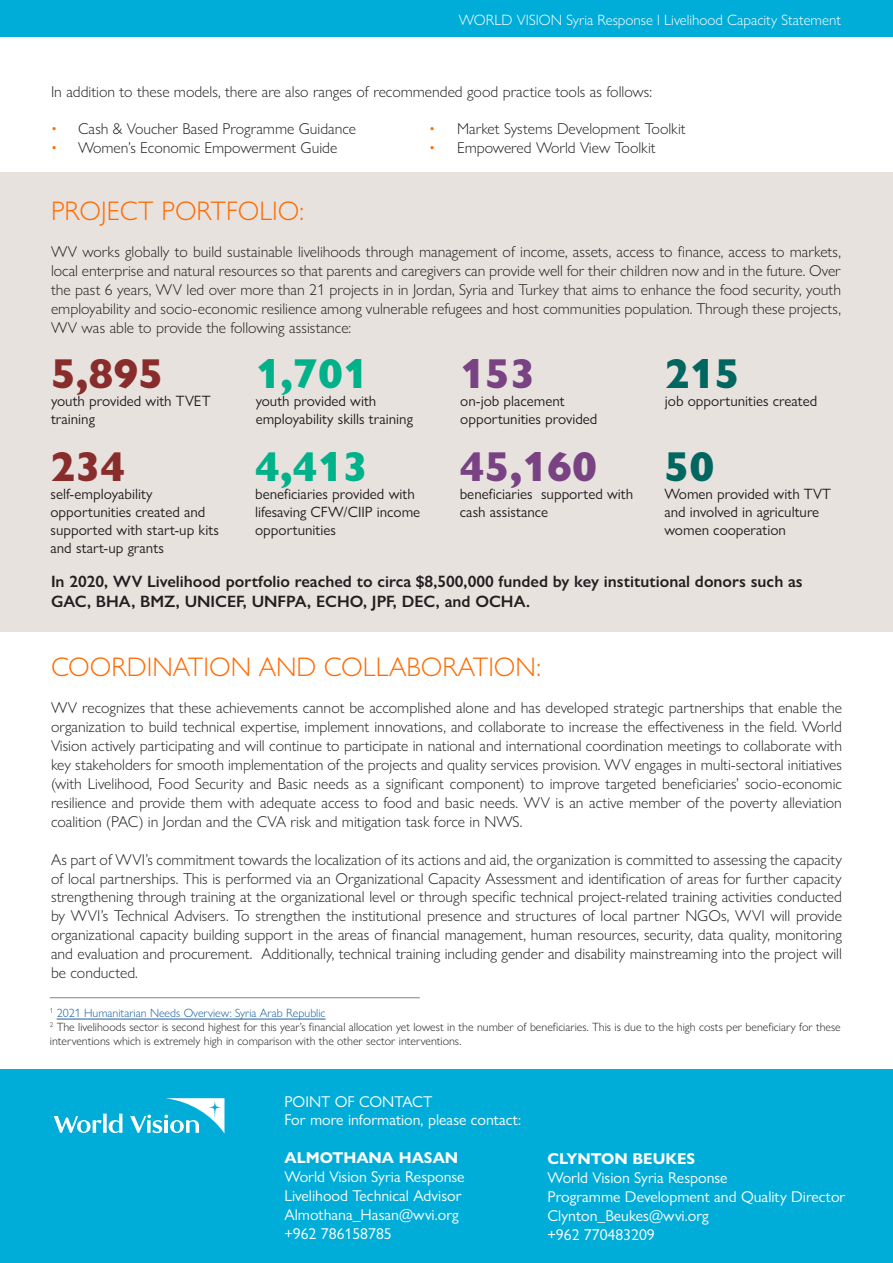
<style>
.page{position:relative;width:893px;height:1263px;background:#fff}
.page>*{position:absolute;margin:0;border:0;box-sizing:border-box;transform-origin:0 0}
.t1{font:800 42px "Gill Sans Nova";color:#00b18a}
.t2{font:800 42px "Gill Sans Nova";color:#794282}
.t3{font:800 42px "Gill Sans Nova";color:#882d2b}
.t4{font:800 42px "Gill Sans Nova";color:#00665f}
.t5{font:300 27px "Gill Sans Nova";color:#ff6a00}
.t6{font:600 16.5px/19.8px "Gill Sans Nova";color:#231f20}
.t7{font:300 15.75px/18.9px "Gill Sans Nova";color:#231f20;text-align:justify}
.t8{font:15.75px "Gill Sans Nova";color:#fff}
.t9{font:700 15.75px "Gill Sans Nova";color:#fff}
.t10{font:15px/18px "Gill Sans Nova";color:#231f20}
.t11{font:300 15px "Gill Sans Nova";color:#fff}
.t12{font:300 12px/14.4px "Gill Sans Nova";color:#231f20}
.t13{font:300 12px "Gill Sans Nova";color:#175d9e}
.s1{color:#ff6a00}
</style>
<div class="page">
<div style="left:0;top:0;width:893px;height:36px;background:#00add8"></div>
<hr style="left:0;top:1216px;width:2px;height:47px;background:#00add8">
<div style="left:0;top:172px;width:893px;height:459px;background:#e8e2df"></div>
<div style="left:1px;top:1069px;width:892px;height:194px;background:#00add8"></div>
<svg style="left:54px;top:1098px;width:170px;height:35px"></svg>
<hr style="left:57px;top:1019px;width:269px;height:1px;background:#175d9e">
<hr style="left:50px;top:997px;width:370px;height:1px;background:#808285">
<p class="t11" style="left:459px;top:11px;width:384px">WORLD VISION Syria Response l Livelihood Capacity Statement</p>
<p class="t7" style="left:51px;top:82px;width:602px">In addition to these models, there are also ranges of recommended good practice tools as follows:</p>
<p class="t7" style="left:51px;top:119px;width:307px"><span class="s1">•</span> Cash &amp; Voucher Based Programme Guidance</p>
<p class="t7" style="left:429px;top:119px;width:258px"><span class="s1">•</span> Market Systems Development Toolkit</p>
<p class="t7" style="left:51px;top:138px;width:288px"><span class="s1">•</span> Women’s Economic Empowerment Guide</p>
<p class="t7" style="left:429px;top:138px;width:228px"><span class="s1">•</span> Empowered World View Toolkit</p>
<p class="t5" style="left:51px;top:194px;width:254px">PROJECT PORTFOLIO:</p>
<p class="t7" style="left:51px;top:242px;width:791px">WV works globally to build sustainable livelihoods through management of income, assets, access to finance, access to markets, local enterprise and natural resources so that parents and caregivers can provide well for their children now and in the future. Over the past 6 years, WV led over more than 21 projects in in Jordan, Syria and Turkey that aims to enhance the food security, youth employability and socio-economic resilience among vulnerable refugees and host communities population. Through these projects, WV was able to provide the following assistance:</p>
<p class="t3" style="left:51px;top:347px;width:114px">5,895</p>
<p class="t10" style="left:51px;top:392px;width:161px">youth provided with TVET training</p>
<p class="t1" style="left:256px;top:347px;width:114px">1,701</p>
<p class="t10" style="left:256px;top:392px;width:159px">youth provided with employability skills training</p>
<p class="t2" style="left:460px;top:347px;width:76px">153</p>
<p class="t10" style="left:460px;top:392px;width:139px">on-job placement opportunities provided</p>
<p class="t4" style="left:665px;top:347px;width:76px">215</p>
<p class="t10" style="left:665px;top:392px;width:154px">job opportunities created</p>
<p class="t2" style="left:460px;top:441px;width:139px">45,160</p>
<p class="t10" style="left:460px;top:485px;width:175px">beneficiaries supported with cash assistance</p>
<p class="t3" style="left:50px;top:441px;width:76px">234</p>
<p class="t10" style="left:50px;top:485px;width:170px">self-employability opportunities created and supported with start-up kits and start-up grants</p>
<p class="t4" style="left:664px;top:441px;width:51px">50</p>
<p class="t10" style="left:664px;top:485px;width:168px">Women provided with TVT and involved in agriculture women cooperation</p>
<p class="t6" style="left:51px;top:571px;width:753px">In 2020, WV Livelihood portfolio reached to circa $8,500,000 funded by key institutional donors such as<br>GAC, BHA, BMZ, UNICEF, UNFPA, ECHO, JPF, DEC, and OCHA.</p>
<p class="t1" style="left:255px;top:441px;width:114px">4,413</p>
<p class="t10" style="left:255px;top:485px;width:167px">beneficiaries provided with lifesaving CFW/CIIP income opportunities</p>
<p class="t5" style="left:51px;top:650px;width:491px">COORDINATION AND COLLABORATION:</p>
<p class="t7" style="left:51px;top:698px;width:792px">WV recognizes that these achievements cannot be accomplished alone and has developed strategic partnerships that enable the organization to build technical expertise, implement innovations, and collaborate to increase the effectiveness in the field. World Vision actively participating and will continue to participate in national and international coordination meetings to collaborate with key stakeholders for smooth implementation of the projects and quality services provision. WV engages in multi-sectoral initiatives (with Livelihood, Food Security and Basic needs as a significant component) to improve targeted beneficiaries’ socio-economic resilience and provide them with adequate access to food and basic needs. WV is an active member of the poverty alleviation coalition (PAC) in Jordan and the CVA risk and mitigation task force in NWS.</p>
<p class="t7" style="left:51px;top:850px;width:792px">As part of WVI’s commitment towards the localization of its actions and aid, the organization is committed to assessing the capacity of local partnerships. This is performed via an Organizational Capacity Assessment and identification of areas for further capacity strengthening through training at the organizational level or through specific technical project-related training activities conducted by WVI’s Technical Advisers. To strengthen the institutional presence and structures of local partner NGOs, WVI will provide organizational capacity building support in the areas of financial management, human resources, security, data quality, monitoring and evaluation and procurement. Additionally, technical training including gender and disability mainstreaming into the project will be conducted.</p>
<p class="t13" style="left:50px;top:1005px;width:277px"><sup>1</sup> 2021 Humanitarian Needs Overview: Syria Arab Republic</p>
<p class="t12" style="left:50px;top:1019px;width:792px"><sup>2</sup> The livelihoods sector is second highest for this year’s financial allocation yet lowest in the number of beneficiaries. This is due to the high costs per beneficiary for these interventions which is extremely high in comparison with the other sector interventions.</p>
<p class="t8" style="left:284px;top:1091px;width:150px">POINT OF CONTACT</p>
<p class="t8" style="left:284px;top:1110px;width:238px">For more information, please contact:</p>
<p class="t9" style="left:284px;top:1148px;width:175px">ALMOTHANA HASAN</p>
<p class="t8" style="left:284px;top:1167px;width:182px">World Vision Syria Response</p>
<p class="t8" style="left:284px;top:1186px;width:179px">Livelihood Technical Advisor</p>
<p class="t8" style="left:284px;top:1205px;width:176px">Almothana_Hasan@wvi.org</p>
<p class="t8" style="left:284px;top:1224px;width:109px">+962 786158785</p>
<p class="t9" style="left:547px;top:1149px;width:149px">CLYNTON BEUKES</p>
<p class="t8" style="left:547px;top:1168px;width:182px">World Vision Syria Response</p>
<p class="t8" style="left:547px;top:1187px;width:299px">Programme Development and Quality Director</p>
<p class="t8" style="left:547px;top:1206px;width:163px">Clynton_Beukes@wvi.org</p>
<p class="t8" style="left:547px;top:1225px;width:109px">+962 770483209</p>
</div>
